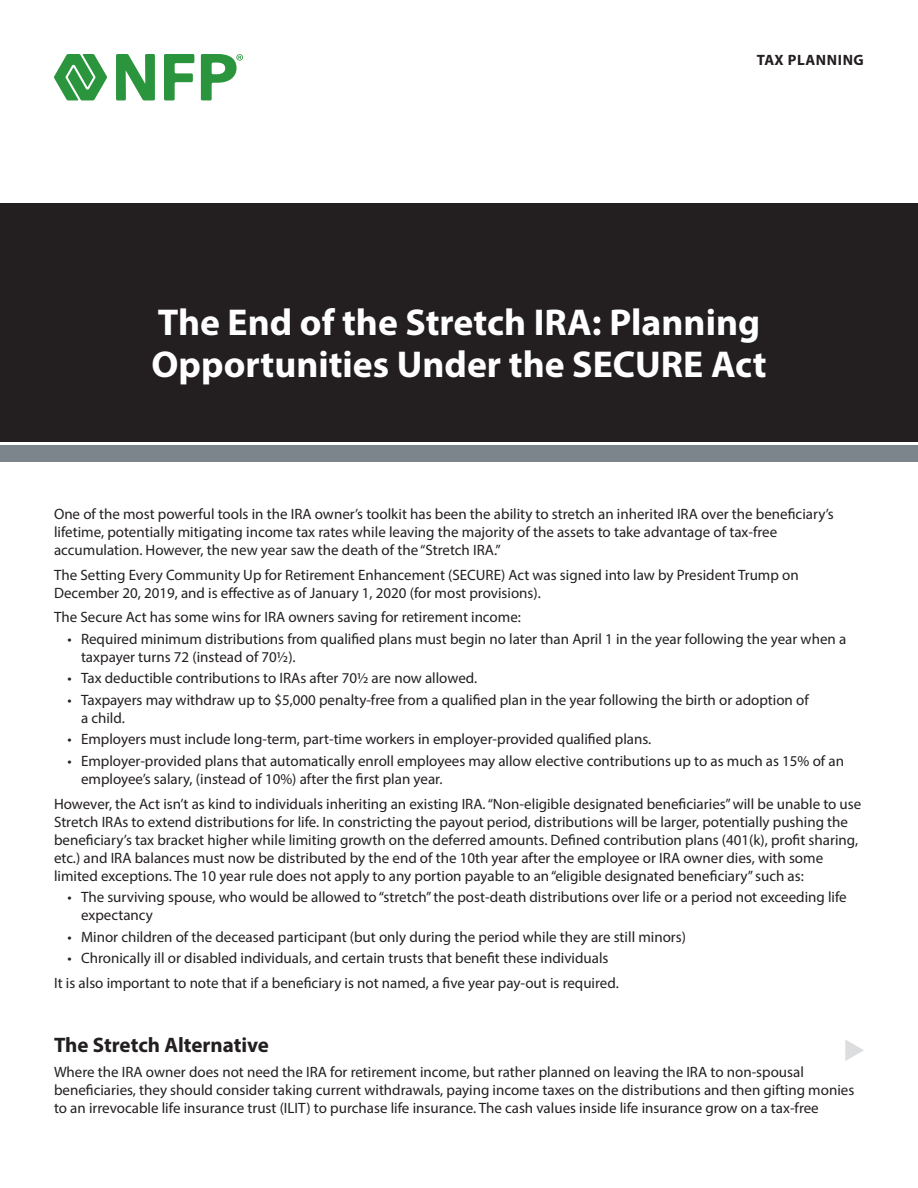
<style>
.page{position:relative;width:918px;height:1188px;background:#fff}
.page>*{position:absolute;margin:0;border:0;box-sizing:border-box;transform-origin:0 0}
.Subhead_Level_1{font:700 37.5px/42px "Myriad Pro";color:#fff}
.Body_Copy{font:700 21px "Myriad Pro";color:#231f20}
.Body_Copy-2{font:15px/18px "Myriad Pro";color:#231f20}
.Bullets{font:15px/18px "Myriad Pro";color:#231f20}
.t1{font:700 15px "Myriad Pro";letter-spacing:.04em;color:#231f20}
</style>
<div class="page">
<div style="left:0;top:203px;width:918px;height:239px;background:#231f20"></div>
<div style="left:0;top:446px;width:918px;height:16px;background:#7c858c"></div>
<svg style="left:845px;top:1040px;width:19px;height:21px"></svg>
<svg style="left:54px;top:54px;width:53px;height:46px"></svg>
<svg style="left:164px;top:54px;width:30px;height:46px"></svg>
<svg style="left:116px;top:54px;width:39px;height:46px"></svg>
<svg style="left:201px;top:54px;width:42px;height:46px"></svg>
<p class="t1" style="left:757px;top:50px;width:109px">TAX PLANNING</p>
<p class="Subhead_Level_1" style="left:151px;top:300px;width:617px">The End of the Stretch IRA: Planning<br>Opportunities Under the SECURE Act</p>
<p class="Body_Copy-2" style="left:54px;top:505px;width:781px">One of the most powerful tools in the IRA owner’s toolkit has been the ability to stretch an inherited IRA over the beneficiary’s lifetime, potentially mitigating income tax rates while leaving the majority of the assets to take advantage of tax-free accumulation. However, the new year saw the death of the “Stretch IRA.”</p>
<p class="Body_Copy-2" style="left:54px;top:565px;width:746px">The Setting Every Community Up for Retirement Enhancement (SECURE) Act was signed into law by President Trump on<br>December 20, 2019, and is effective as of January 1, 2020 (for most provisions).</p>
<p class="Body_Copy-2" style="left:54px;top:608px;width:468px">The Secure Act has some wins for IRA owners saving for retirement income:</p>
<p class="Bullets" style="left:81px;top:630px;width:767px;text-indent:-14px">• Required minimum distributions from qualified plans must begin no later than April 1 in the year following the year when a taxpayer turns 72 (instead of 70½).</p>
<p class="Bullets" style="left:68px;top:669px;width:411px">• Tax deductible contributions to IRAs after 70½ are now allowed.</p>
<p class="Bullets" style="left:81px;top:691px;width:729px;text-indent:-14px">• Taxpayers may withdraw up to $5,000 penalty-free from a qualified plan in the year following the birth or adoption of a child.</p>
<p class="Bullets" style="left:68px;top:730px;width:585px">• Employers must include long-term, part-time workers in employer-provided qualified plans.</p>
<p class="Bullets" style="left:81px;top:752px;width:765px;text-indent:-14px">• Employer-provided plans that automatically enroll employees may allow elective contributions up to as much as 15% of an employee’s salary, (instead of 10%) after the first plan year.</p>
<p class="Body_Copy-2" style="left:54px;top:794px;width:809px">However, the Act isn’t as kind to individuals inheriting an existing IRA. “Non-eligible designated beneficiaries” will be unable to use Stretch IRAs to extend distributions for life. In constricting the payout period, distributions will be larger, potentially pushing the beneficiary’s tax bracket higher while limiting growth on the deferred amounts. Defined contribution plans (401(k), profit sharing, etc.) and IRA balances must now be distributed by the end of the 10th year after the employee or IRA owner dies, with some limited exceptions. The 10 year rule does not apply to any portion payable to an “eligible designated beneficiary” such as:</p>
<p class="Bullets" style="left:81px;top:888px;width:767px;text-indent:-14px">• The surviving spouse, who would be allowed to “stretch” the post-death distributions over life or a period not exceeding life expectancy</p>
<p class="Bullets" style="left:68px;top:927px;width:620px">• Minor children of the deceased participant (but only during the period while they are still minors)</p>
<p class="Bullets" style="left:68px;top:949px;width:543px">• Chronically ill or disabled individuals, and certain trusts that benefit these individuals</p>
<p class="Body_Copy-2" style="left:54px;top:974px;width:566px">It is also important to note that if a beneficiary is not named, a five year pay-out is required.</p>
<p class="Body_Copy" style="left:54px;top:1031px;width:217px">The Stretch Alternative</p>
<p class="Body_Copy-2" style="left:54px;top:1062px;width:802px">Where the IRA owner does not need the IRA for retirement income, but rather planned on leaving the IRA to non-spousal beneficiaries, they should consider taking current withdrawals, paying income taxes on the distributions and then gifting monies to an irrevocable life insurance trust (ILIT) to purchase life insurance. The cash values inside life insurance grow on a tax-free</p>
</div>
